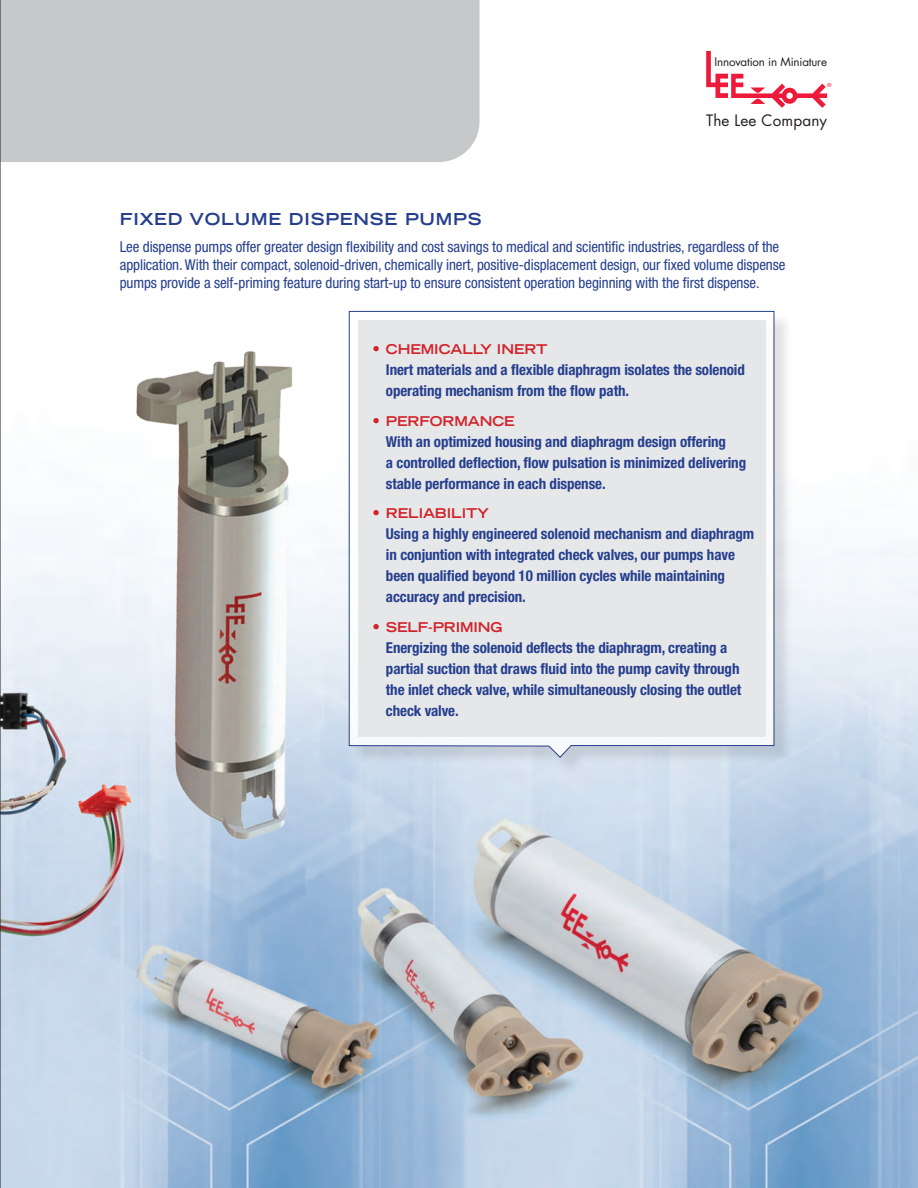
<style>
.page{position:relative;width:918px;height:1188px;background:#fff}
.page>*{position:absolute;margin:0;border:0;box-sizing:border-box;transform-origin:0 0}
.blue_head{font:700 expanded 16.5px "Trade Gothic LH";letter-spacing:.05em;color:#253f8e}
.t1{font:15.3px "Futura";letter-spacing:.01em;color:#231f20}
.body{font:700 condensed 15px/21px "Helvetica Neue";letter-spacing:-.005em;color:#253f8e}
.body-2{font:condensed 15px/18px "Helvetica Neue";letter-spacing:-.005em;color:#253f8e}
.body-3{font:700 expanded 13.5px "Trade Gothic LH";letter-spacing:-.005em;color:#d1232a}
.t2{font:11.55px "Futura";letter-spacing:-.015em;color:#231f20}
.t3{font:5.55px "Helvetica Neue";color:#ed1a3a}
.s1{font-family:"Helvetica Neue";font-stretch:condensed;font-size:15px}
</style>
<div class="page">
<img style="left:1px;top:93px;width:917px;height:1095px">
<div style="left:1px;top:0;width:479px;height:162px;background:#c7c8ca"></div>
<svg style="left:706px;top:51px;width:121px;height:57px"></svg>
<img style="left:1px;top:279px;width:486px;height:641px">
<hr style="left:0;top:0;width:1px;height:1188px;background:#231f20">
<div style="left:351px;top:313px;width:442px;height:463px;background:#231f20;opacity:.14"></div>
<svg style="left:348px;top:311px;width:427px;height:447px"></svg>
<div style="left:359px;top:320px;width:407px;height:417px;background:#e6e7e9"></div>
<p class="t2" style="left:715px;top:55px;width:114px">Innovation in Miniature</p>
<p class="t3" style="left:827px;top:82px;width:6px">®</p>
<p class="t1" style="left:706px;top:111px;width:123px">The Lee Company</p>
<p class="blue_head" style="left:120px;top:208px;width:363px">FIXED VOLUME DISPENSE PUMPS</p>
<p class="body-2" style="left:120px;top:238px;width:667px">Lee dispense pumps offer greater design flexibility and cost savings to medical and scientific industries, regardless of the application. With their compact, solenoid-driven, chemically inert, positive-displacement design, our fixed volume dispense pumps provide a self-priming feature during start-up to ensure consistent operation beginning with the first dispense.</p>
<p class="body-3" style="left:372px;top:340px;width:177px"><span class="s1">•</span> CHEMICALLY INERT</p>
<p class="body" style="left:386px;top:359px;width:360px">Inert materials and a flexible diaphragm isolates the solenoid operating mechanism from the flow path.</p>
<p class="body-3" style="left:372px;top:412px;width:144px"><span class="s1">•</span> PERFORMANCE</p>
<p class="body" style="left:386px;top:430px;width:362px">With an optimized housing and diaphragm design offering<br>a controlled deflection, flow pulsation is minimized delivering stable performance in each dispense.</p>
<p class="body-3" style="left:372px;top:504px;width:118px"><span class="s1">•</span> RELIABILITY</p>
<p class="body" style="left:386px;top:523px;width:370px">Using a highly engineered solenoid mechanism and diaphragm in conjuntion with integrated check valves, our pumps have been qualified beyond 10 million cycles while maintaining accuracy and precision.</p>
<p class="body-3" style="left:372px;top:618px;width:132px"><span class="s1">•</span> SELF-PRIMING</p>
<p class="body" style="left:386px;top:637px;width:357px">Energizing the solenoid deflects the diaphragm, creating a partial suction that draws fluid into the pump cavity through the inlet check valve, while simultaneously closing the outlet check valve.</p>
</div>
